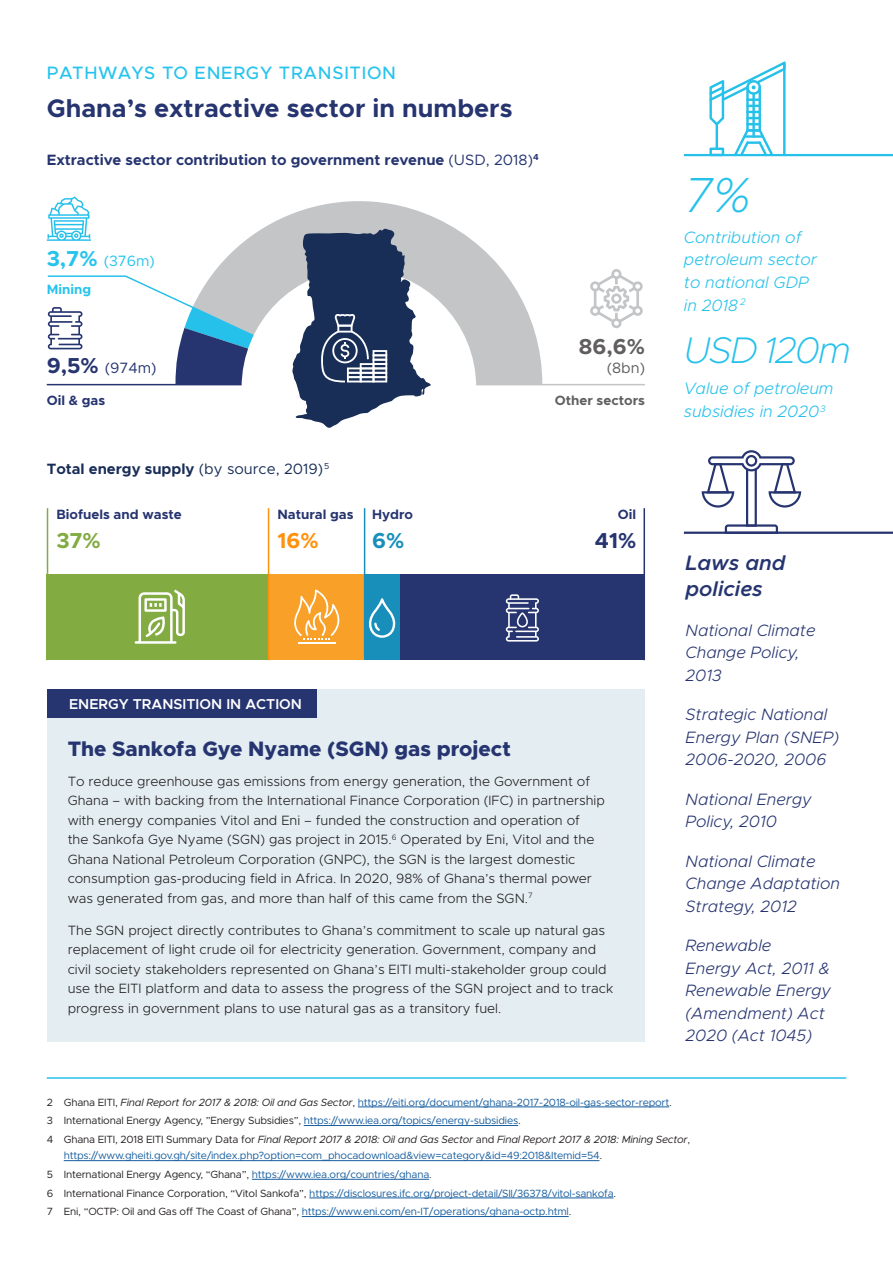
<style>
.page{position:relative;width:893px;height:1263px;background:#fff}
.page>*{position:absolute;margin:0;border:0;box-sizing:border-box;transform-origin:0 0}
.t1{font:italic 200 49.5px "Metropolis";color:#26c1eb}
.t2{font:italic 200 37.2px "Metropolis";letter-spacing:-.04em;color:#26c1eb}
.t3{font:700 25.5px "Metropolis";color:#263470}
.t4{font:700 21.75px "Metropolis";color:#605e5f}
.t5{font:700 21.75px "Metropolis";color:#82ab42}
.t6{font:700 21.75px "Metropolis";color:#263470}
.t7{font:700 21.75px "Metropolis";color:#ff910d}
.t8{font:700 21.75px "Metropolis";color:#178fba}
.Case_study_new{font:800 21px "Metropolis";color:#263470}
.Body_text{font:italic 600 21px/26px "Metropolis";color:#263470}
.t9{font:500 18px "Metropolis";letter-spacing:.04em;color:#26c4ed}
.Body_text-2{font:italic 300 16.5px/22.5px "Metropolis";color:#263470}
.Body_text-3{font:italic 300 16.5px/22.6px "Metropolis";color:#26c1eb}
.t10{font:700 15px "Metropolis";color:#263470}
.t11{font:700 15px "Metropolis";color:#192e57}
.t12{font:15px "Metropolis";color:#263470}
.t13{font:15px "Metropolis";color:#26c4ed}
.t14{font:15px "Metropolis";color:#605e5f}
.t15{font:600 14.4px "Metropolis";color:#fff}
.Case_study_new-2{font:300 13.5px/19.5px "Metropolis";color:#231f20}
.t16{font:700 13.5px "Metropolis";color:#263470}
.t17{font:700 13.5px "Metropolis";color:#605e5f}
.t18{font:700 13.5px "Metropolis";color:#26c4ed}
.t19{font:10.5px/16.5px "Metropolis";letter-spacing:-.02em;color:#175d9e}
.t20{font:10.5px "Metropolis";letter-spacing:-.02em;color:#231f20}
.s1{font-weight:400}
.s2{font-weight:700;font-size:21.75px}
.s3{color:#231f20}
.s4{font-style:italic;color:#231f20}
.s5{color:#175d9e}
</style>
<div class="page">
<svg style="left:431px;top:216px;width:111px;height:168px;fill:#c3c5c7"></svg>
<hr style="left:465px;top:384px;width:180px;height:1px;background:#c3c5c7">
<div style="left:242px;top:269px;width:234px;height:237px;background:#fff;border-radius:50%"></div>
<svg style="left:590px;top:269px;width:53px;height:60px"></svg>
<hr style="left:684px;top:154px;width:209px;height:2px;background:#26c1eb">
<hr style="left:684px;top:532px;width:209px;height:2px;background:#263470">
<div style="left:47px;top:689px;width:598px;height:353px;background:#e3edf2"></div>
<div style="left:47px;top:689px;width:270px;height:28px;background:#263470"></div>
<hr style="left:358px;top:1106px;width:311px;height:1px;background:#175d9e">
<hr style="left:304px;top:1125px;width:214px;height:1px;background:#175d9e">
<hr style="left:64px;top:1160px;width:535px;height:1px;background:#175d9e">
<hr style="left:252px;top:1179px;width:177px;height:1px;background:#175d9e">
<hr style="left:309px;top:1198px;width:304px;height:1px;background:#175d9e">
<hr style="left:302px;top:1216px;width:267px;height:1px;background:#175d9e">
<hr style="left:47px;top:1077px;width:799px;height:2px;background:#26c1eb">
<div style="left:400px;top:574px;width:245px;height:86px;background:#263470"></div>
<div style="left:364px;top:574px;width:36px;height:86px;background:#178fba"></div>
<div style="left:268px;top:574px;width:96px;height:86px;background:#f9a029"></div>
<div style="left:47px;top:574px;width:221px;height:86px;background:#82ab42"></div>
<svg style="left:134px;top:589px;width:51px;height:55px"></svg>
<svg style="left:506px;top:594px;width:33px;height:48px"></svg>
<svg style="left:363px;top:597px;width:33px;height:42px"></svg>
<hr style="left:298px;top:642px;width:37px;height:2px;background:#fff">
<svg style="left:294px;top:589px;width:45px;height:51px"></svg>
<hr style="left:47px;top:508px;width:1px;height:152px;background:#82ab42">
<hr style="left:268px;top:508px;width:1px;height:152px;background:#ff910d">
<hr style="left:643px;top:508px;width:2px;height:152px;background:#263470">
<hr style="left:364px;top:508px;width:1px;height:149px;background:#178fba">
<svg style="left:46px;top:197px;width:385px;height:231px"></svg>
<svg style="left:709px;top:61px;width:76px;height:93px"></svg>
<svg style="left:702px;top:450px;width:99px;height:84px"></svg>
<p class="t9" style="left:47px;top:62px;width:351px">PATHWAYS TO ENERGY TRANSITION</p>
<p class="t3" style="left:47px;top:92px;width:467px">Ghana’s extractive sector in numbers</p>
<p class="t10" style="left:47px;top:150px;width:493px">Extractive sector contribution to government revenue <span class="s1">(USD, 2018)</span><sup>4</sup></p>
<p class="t13" style="left:47px;top:251px;width:110px"><span class="s2">3,7%</span> (376m)</p>
<p class="t18" style="left:47px;top:281px;width:46px">Mining</p>
<p class="t12" style="left:47px;top:359px;width:111px"><span class="s2">9,5%</span> (974m)</p>
<p class="t4" style="left:579px;top:332px;width:68px">86,6%</p>
<p class="t14" style="left:607px;top:359px;width:40px">(8bn)</p>
<p class="t16" style="left:47px;top:392px;width:60px">Oil &amp; gas</p>
<p class="t17" style="left:555px;top:392px;width:92px">Other sectors</p>
<p class="t11" style="left:47px;top:459px;width:284px">Total energy supply <span class="s1">(by source, 2019)</span><sup>5</sup></p>
<p class="t16" style="left:277px;top:506px;width:78px">Natural gas</p>
<p class="t7" style="left:277px;top:527px;width:43px">16%</p>
<p class="t16" style="left:56px;top:506px;width:127px">Biofuels and waste</p>
<p class="t16" style="left:618px;top:506px;width:20px">Oil</p>
<p class="t5" style="left:56px;top:527px;width:46px">37%</p>
<p class="t8" style="left:372px;top:527px;width:34px">6%</p>
<p class="t6" style="left:595px;top:527px;width:43px">41%</p>
<p class="t16" style="left:372px;top:506px;width:42px">Hydro</p>
<p class="t15" style="left:69px;top:695px;width:234px">ENERGY TRANSITION IN ACTION</p>
<p class="Case_study_new" style="left:68px;top:736px;width:445px">The Sankofa Gye Nyame (SGN) gas project</p>
<p class="Case_study_new-2" style="left:68px;top:771px;width:539px">To reduce greenhouse gas emissions from energy generation, the Government of Ghana – with backing from the International Finance Corporation (IFC) in partnership with energy companies Vitol and Eni – funded the construction and operation of<br>the Sankofa Gye Nyame (SGN) gas project in 2015.<sup>6</sup> Operated by Eni, Vitol and the Ghana National Petroleum Corporation (GNPC), the SGN is the largest domestic consumption gas-producing field in Africa. In 2020, 98% of Ghana’s thermal power was generated from gas, and more than half of this came from the SGN.<sup>7</sup></p>
<p class="Case_study_new-2" style="left:68px;top:920px;width:547px">The SGN project directly contributes to Ghana’s commitment to scale up natural gas replacement of light crude oil for electricity generation. Government, company and civil society stakeholders represented on Ghana’s EITI multi-stakeholder group could use the EITI platform and data to assess the progress of the SGN project and to track progress in government plans to use natural gas as a transitory fuel.</p>
<p class="t1" style="left:684px;top:164px;width:68px">7%</p>
<p class="Body_text-3" style="left:684px;top:226px;width:135px">Contribution of petroleum sector to national GDP in 2018 <sup>2</sup></p>
<p class="t2" style="left:684px;top:327px;width:168px">USD 120m</p>
<p class="Body_text-3" style="left:684px;top:377px;width:151px">Value of petroleum subsidies in 2020<sup>3</sup></p>
<p class="Body_text" style="left:685px;top:550px;width:102px">Laws and policies</p>
<p class="Body_text-2" style="left:685px;top:619px;width:131px">National Climate<br>Change Policy,<br>2013</p>
<p class="Body_text-2" style="left:685px;top:703px;width:155px">Strategic National<br>Energy Plan (SNEP)<br>2006-2020, 2006</p>
<p class="Body_text-2" style="left:685px;top:788px;width:128px">National Energy<br>Policy, 2010</p>
<p class="Body_text-2" style="left:685px;top:850px;width:156px">National Climate<br>Change Adaptation<br>Strategy, 2012</p>
<p class="Body_text-2" style="left:685px;top:934px;width:147px">Renewable<br>Energy Act, 2011 &amp;<br>Renewable Energy (Amendment) Act<br>2020 (Act 1045)</p>
<p class="t19" style="left:47px;top:1093px;width:627px"><span class="s3">2 Ghana EITI,</span> <span class="s4">Final Report for 2017 &amp; 2018: Oil and Gas Sector</span><span class="s3">,</span> https://eiti.org/document/ghana-2017-2018-oil-gas-sector-report<span class="s3">.</span></p>
<p class="t20" style="left:47px;top:1114px;width:475px">3 International Energy Agency, ”Energy Subsidies”, <span class="s5">https://www.iea.org/topics/energy-subsidies</span>.</p>
<p class="t19" style="left:64px;top:1131px;width:628px;text-indent:-17px"><span class="s3">4 Ghana EITI, 2018 EITI Summary Data for</span> <span class="s4">Final Report 2017 &amp; 2018: Oil and Gas Sector</span> <span class="s3">and</span> <span class="s4">Final Report 2017 &amp; 2018: Mining Sector</span><span class="s3">, </span>https://www.gheiti.gov.gh/site/index.php?option=com_phocadownload&amp;view=category&amp;id=49:2018&amp;Itemid=54<span class="s3">.</span></p>
<p class="t20" style="left:47px;top:1168px;width:387px">5 International Energy Agency, “Ghana”, <span class="s5">https://www.iea.org/countries/ghana</span>.</p>
<p class="t19" style="left:47px;top:1184px;width:571px"><span class="s3">6 International Finance Corporation, “Vitol Sankofa”,</span> https://disclosures.ifc.org/project-detail/SII/36378/vitol-sankofa<span class="s3">.</span></p>
<p class="t19" style="left:47px;top:1203px;width:526px"><span class="s3">7 Eni, “OCTP: Oil and Gas off The Coast of Ghana”,</span> https://www.eni.com/en-IT/operations/ghana-octp.html<span class="s3">.</span></p>
</div>
